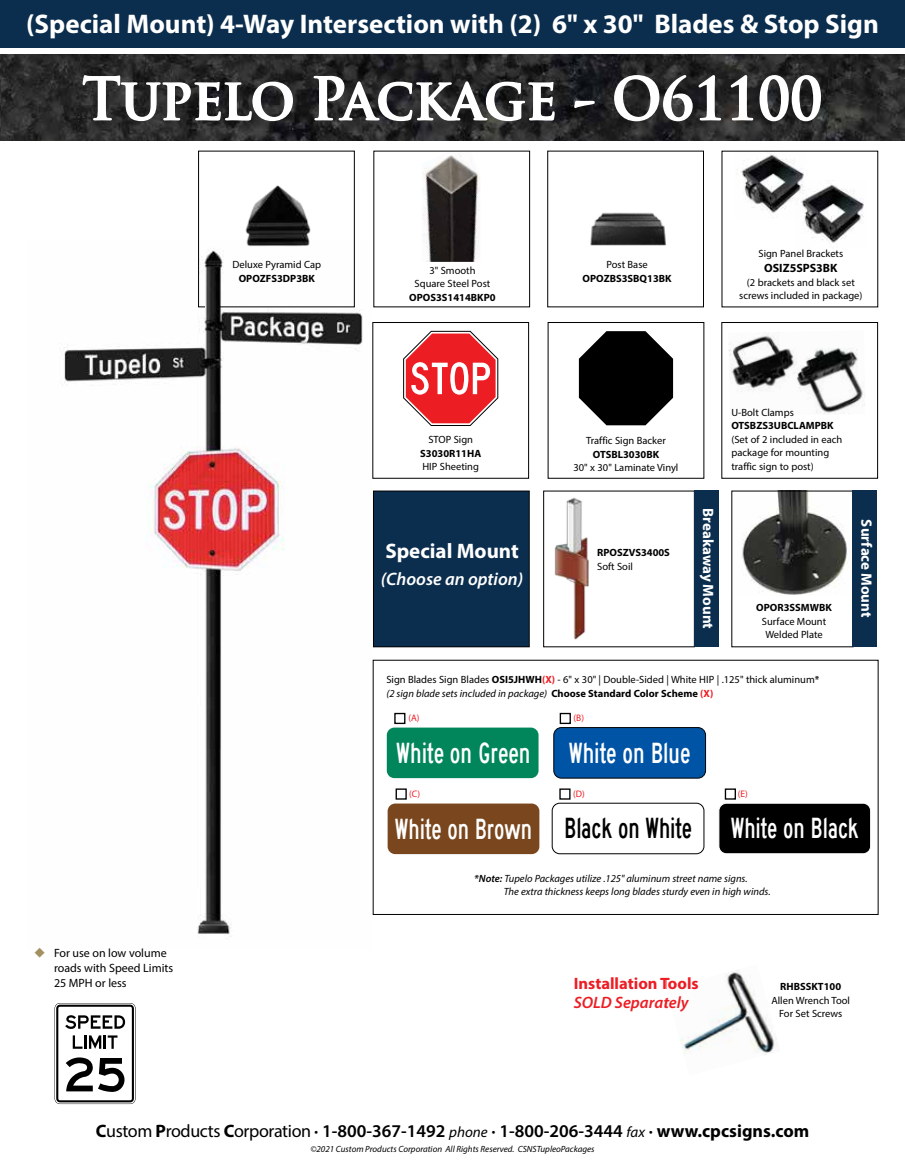
<style>
.page{position:relative;width:905px;height:1175px;background:#fff}
.page>*{position:absolute;margin:0;border:0;box-sizing:border-box;transform-origin:0 0}
.t1{font:700 57px "Trajan Pro";color:#fff;scale:.94 1}
.t2{font:700 27px "Myriad Pro";color:#fff}
.t3{font:27px "FHWA Series C2000";color:#fff;scale:.82 1}
.t4{font:27px "FHWA Series C2000";color:#fff;scale:.84 1}
.t5{font:700 21px "Myriad Pro";color:#fff}
.t6{font:600 18px "Myriad Pro";color:#000}
.t7{font:italic 600 18px "Myriad Pro";color:#fff}
.t8{font:700 16.5px "Myriad Pro";color:#ed1d24}
.t9{font:italic 600 16.5px "Myriad Pro";color:#ed1d24}
.t10{font:700 15px "Myriad Pro";color:#fff}
.t11{font:12px/15px "Myriad Pro";color:#000}
.t12{font:700 12px "Myriad Pro";color:#000}
.t13{font:10.5px/13.5px "Myriad Pro";color:#000;text-align:center}
.t14{font:italic 10.5px/13.5px "Myriad Pro";color:#000}
.t15{font:700 10.5px "Myriad Pro";color:#000}
.t16{font:9.45px "Myriad Pro";color:#ed1d24}
.t17{font:italic 9px "Myriad Pro";color:#000}
.s1{font-weight:700}
.s2{font-weight:700;color:#ed1d24}
.s3{font-weight:600}
.s4{font-style:italic}
.s5{color:#000}
.s6{font-weight:400}
.s7{font-weight:400;font-style:italic;font-size:15px}
</style>
<div class="page">
<div style="left:0;top:0;width:904px;height:47px;background:#0c2e4e"></div>
<img style="left:1px;top:55px;width:903px;height:85px">
<svg style="left:82px;top:47px;width:212px;height:94px;background:#484949"></svg>
<svg style="left:313px;top:47px;width:242px;height:94px;background:#474849"></svg>
<svg style="left:573px;top:100px;width:22px;height:9px"></svg>
<svg style="left:613px;top:74px;width:108px;height:48px;background:#4a4a4a"></svg>
<svg style="left:730px;top:74px;width:91px;height:48px;background:#4f4f4f"></svg>
<svg style="left:55px;top:1003px;width:81px;height:101px"></svg>
<img style="left:0;top:54px;width:1px;height:86px">
<div style="left:387px;top:727px;width:151px;height:51px;background:#00865a;border-radius:8px"></div>
<div style="left:553px;top:727px;width:152px;height:51px;border:1px solid #000;border-radius:8px"></div>
<div style="left:555px;top:729px;width:149px;height:47px;background:#0054a6;border-radius:6px"></div>
<div style="left:387px;top:803px;width:152px;height:51px;background:#79461d;border-radius:8px"></div>
<div style="left:395px;top:788px;width:12px;height:11px;border:1px solid #000"></div>
<div style="left:718px;top:803px;width:152px;height:51px;border:1px solid #fff;border-radius:8px"></div>
<div style="left:720px;top:805px;width:149px;height:47px;background:#000;border-radius:6px"></div>
<div style="left:724px;top:788px;width:12px;height:11px;border:1px solid #000"></div>
<div style="left:552px;top:803px;width:152px;height:51px;border:1px solid #000;border-radius:8px"></div>
<div style="left:559px;top:788px;width:11px;height:11px;border:1px solid #000"></div>
<div style="left:394px;top:713px;width:11px;height:11px;border:1px solid #000"></div>
<div style="left:559px;top:713px;width:12px;height:11px;border:1px solid #000"></div>
<img style="left:680px;top:970px;width:97px;height:85px">
<div style="left:694px;top:490px;width:24px;height:157px;background:#0c2e4e"></div>
<div style="left:373px;top:491px;width:156px;height:156px;background:#0c2e4e"></div>
<div style="left:373px;top:490px;width:156px;height:157px;border:1px solid #000"></div>
<img style="left:734px;top:490px;width:115px;height:105px">
<div style="left:852px;top:490px;width:25px;height:157px;background:#0c2e4e"></div>
<img style="left:554px;top:497px;width:35px;height:143px">
<svg style="left:403px;top:331px;width:95px;height:95px"></svg>
<div style="left:372px;top:322px;width:157px;height:156px;border:1px solid #000"></div>
<div style="left:198px;top:151px;width:157px;height:156px;border:1px solid #000"></div>
<img style="left:245px;top:185px;width:66px;height:54px">
<img style="left:422px;top:155px;width:58px;height:107px">
<img style="left:590px;top:212px;width:76px;height:33px">
<img style="left:734px;top:151px;width:72px;height:62px">
<img style="left:794px;top:181px;width:70px;height:62px">
<div style="left:721px;top:322px;width:157px;height:156px;border:1px solid #000"></div>
<img style="left:729px;top:332px;width:136px;height:82px">
<svg style="left:579px;top:331px;width:94px;height:94px"></svg>
<img style="left:62px;top:239px;width:301px;height:700px">
<h2 class="t2" style="left:26px;top:6px;width:854px">(Special Mount) 4-Way Intersection with (2) 6" x 30" Blades &amp; Stop Sign</h2>
<h1 class="t1" style="left:83px;top:63px;width:788px">Tupelo Package - O61100</h1>
<p class="t13" style="left:232px;top:258px;width:90px">Deluxe Pyramid Cap</p>
<p class="t15" style="left:239px;top:271px;width:78px">OPOZFS3DP3BK</p>
<p class="t13" style="left:414px;top:263px;width:77px">3" Smooth<br>Square Steel Post</p>
<p class="t15" style="left:409px;top:290px;width:88px">OPOS3S1414BKP0</p>
<p class="t13" style="left:428px;top:433px;width:46px">STOP Sign</p>
<p class="t15" style="left:420px;top:446px;width:62px">S3030R11HA</p>
<p class="t13" style="left:422px;top:460px;width:58px">HIP Sheeting</p>
<h3 class="t5" style="left:385px;top:537px;width:135px">Special Mount</h3>
<h3 class="t7" style="left:381px;top:567px;width:144px">(Choose an option)</h3>
<p class="t13" style="left:606px;top:258px;width:43px">Post Base</p>
<p class="t15" style="left:582px;top:271px;width:91px">OPOZBS3SBQ13BK</p>
<p class="t13" style="left:758px;top:247px;width:86px">Sign Panel Brackets</p>
<p class="t12" style="left:764px;top:260px;width:75px">OSIZ5SPS3BK</p>
<p class="t13" style="left:739px;top:275px;width:125px">(2 brackets and black set screws included in package)</p>
<p class="t13" style="left:586px;top:434px;width:81px">Traffic Sign Backer</p>
<p class="t15" style="left:592px;top:447px;width:68px">OTSBL3030BK</p>
<p class="t13" style="left:573px;top:461px;width:106px">30" x 30" Laminate Vinyl</p>
<p class="t15" style="left:597px;top:546px;width:74px">RPOSZVS3400S</p>
<p class="t13" style="left:597px;top:559px;width:37px">Soft Soil</p>
<h3 class="t10" style="left:717px;top:508px;width:122px;rotate:90deg">Breakaway Mount</h3>
<p class="t13" style="left:731px;top:405px;width:64px">U-Bolt Clamps</p>
<p class="t15" style="left:731px;top:419px;width:104px">OTSBZS3UBCLAMPBK</p>
<p class="t13" style="left:731px;top:432px;width:112px;text-align:left">(Set of 2 included in each package for mounting traffic sign to post)</p>
<p class="t15" style="left:756px;top:601px;width:77px">OPOR3SSMWBK</p>
<p class="t13" style="left:762px;top:614px;width:66px">Surface Mount<br>Welded Plate</p>
<h3 class="t10" style="left:876px;top:519px;width:99px;rotate:90deg">Surface Mount</h3>
<p class="t13" style="left:386px;top:673px;width:434px;text-align:left">Sign Blades Sign Blades <span class="s1">OSI5JHWH</span><span class="s2">(X)</span> - 6" x 30" | Double-Sided | White HIP | .125" thick aluminum<span class="s3">* </span><span class="s4">(2 sign blade sets included in package)</span> <span class="s1">Choose Standard Color Scheme</span> <span class="s2">(X)</span></p>
<p class="t16" style="left:408px;top:712px;width:12px">(A)</p>
<p class="t16" style="left:573px;top:712px;width:12px">(B)</p>
<h2 class="t4" style="left:396px;top:732px;width:161px">White on Green</h2>
<h2 class="t4" style="left:569px;top:732px;width:146px">White on Blue</h2>
<p class="t16" style="left:409px;top:788px;width:12px">(C)</p>
<p class="t16" style="left:737px;top:788px;width:12px">(E)</p>
<p class="t16" style="left:573px;top:788px;width:13px">(D)</p>
<h2 class="t3" style="left:395px;top:808px;width:364px">White on Brown <span class="s5">Black on White</span></h2>
<h2 class="t3" style="left:730px;top:808px;width:157px">White on Black</h2>
<p class="t11" style="left:54px;top:945px;width:121px">For use on low volume roads with Speed Limits<br>25 MPH or less</p>
<p class="t14" style="left:503px;top:871px;width:268px;text-indent:-29px"><span class="s3">*Note:</span> Tupelo Packages utilize .125" aluminum street name signs.<br>The extra thickness keeps long blades sturdy even in high winds.</p>
<h3 class="t8" style="left:573px;top:972px;width:126px">Installation Tools</h3>
<h3 class="t9" style="left:573px;top:992px;width:116px">SOLD Separately</h3>
<p class="t15" style="left:780px;top:979px;width:62px">RHBSSKT100</p>
<p class="t13" style="left:771px;top:993px;width:80px">Allen Wrench Tool<br>For Set Screws</p>
<h3 class="t6" style="left:96px;top:1120px;width:715px"><span class="s1">C</span><span class="s6">ustom</span> <span class="s1">P</span><span class="s6">roducts</span> <span class="s1">C</span><span class="s6">orporation</span> · 1-800-367-1492 <span class="s7">phone</span> · 1-800-206-3444 <span class="s7">fax</span> · <span class="s1">www.cpcsigns.com</span></h3>
<p class="t17" style="left:310px;top:1143px;width:285px">©2021 Custom Products Corporation All Rights Reserved. CSNSTupleoPackages</p>
</div>
